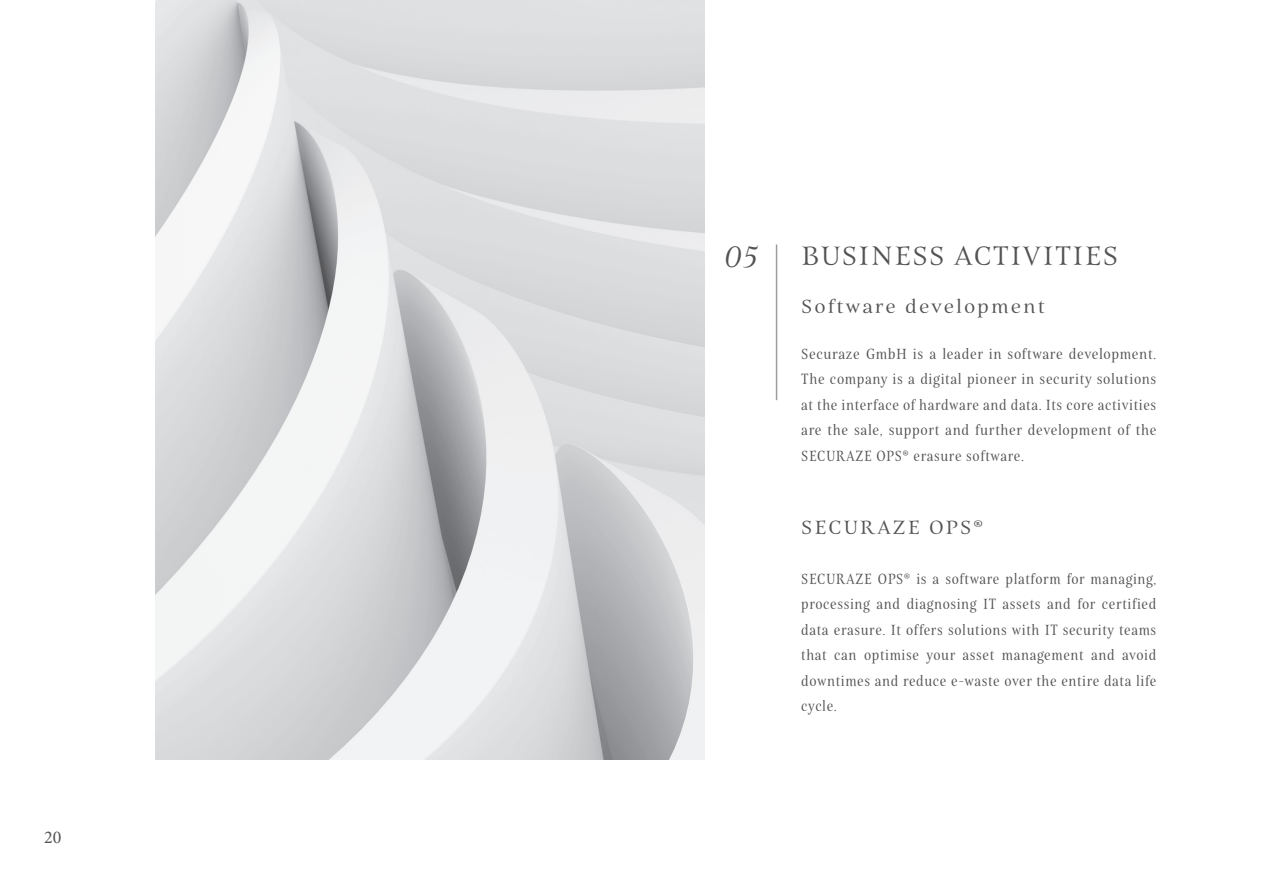
<style>
.page{position:relative;width:1263px;height:893px;background:#fff}
.page>*{position:absolute;margin:0;border:0;box-sizing:border-box;transform-origin:0 0}
.t1{font:30px "Belda Nor Boo It";color:#535355}
.t2{font:27px "Belda Ext Boo";letter-spacing:.05em;color:#535355}
.t3{font:expanded 19.5px "Belda";letter-spacing:.1em;color:#535355}
.t4{font:18px "Minion Pro";color:#535355}
.t5{font:15px/25.5px "Belda Con Boo";letter-spacing:.04em;color:#535355;text-align:justify}
</style>
<div class="page">
<img style="left:156px;top:0;width:548px;height:759px">
<hr style="left:776px;top:244px;width:1px;height:156px;background:#282c31">
<p class="t4" style="left:44px;top:825px;width:19px">20</p>
<h1 class="t1" style="left:724px;top:238px;width:34px">05</h1>
<h2 class="t2" style="left:801px;top:239px;width:318px">BUSINESS ACTIVITIES</h2>
<h3 class="t3" style="left:801px;top:294px;width:245px">Software development</h3>
<p class="t5" style="left:801px;top:341px;width:357px">Securaze GmbH is a leader in software development.<br>The company is a digital pioneer in security solutions at the interface of hardware and data. Its core activities are the sale, support and further development of the SECURAZE OPS® erasure software.</p>
<h3 class="t3" style="left:801px;top:516px;width:184px">SECURAZE OPS®</h3>
<p class="t5" style="left:801px;top:566px;width:357px">SECURAZE OPS® is a software platform for managing, processing and diagnosing IT assets and for certified data erasure. It offers solutions with IT security teams that can optimise your asset management and avoid downtimes and reduce e-waste over the entire data life cycle.</p>
</div>
